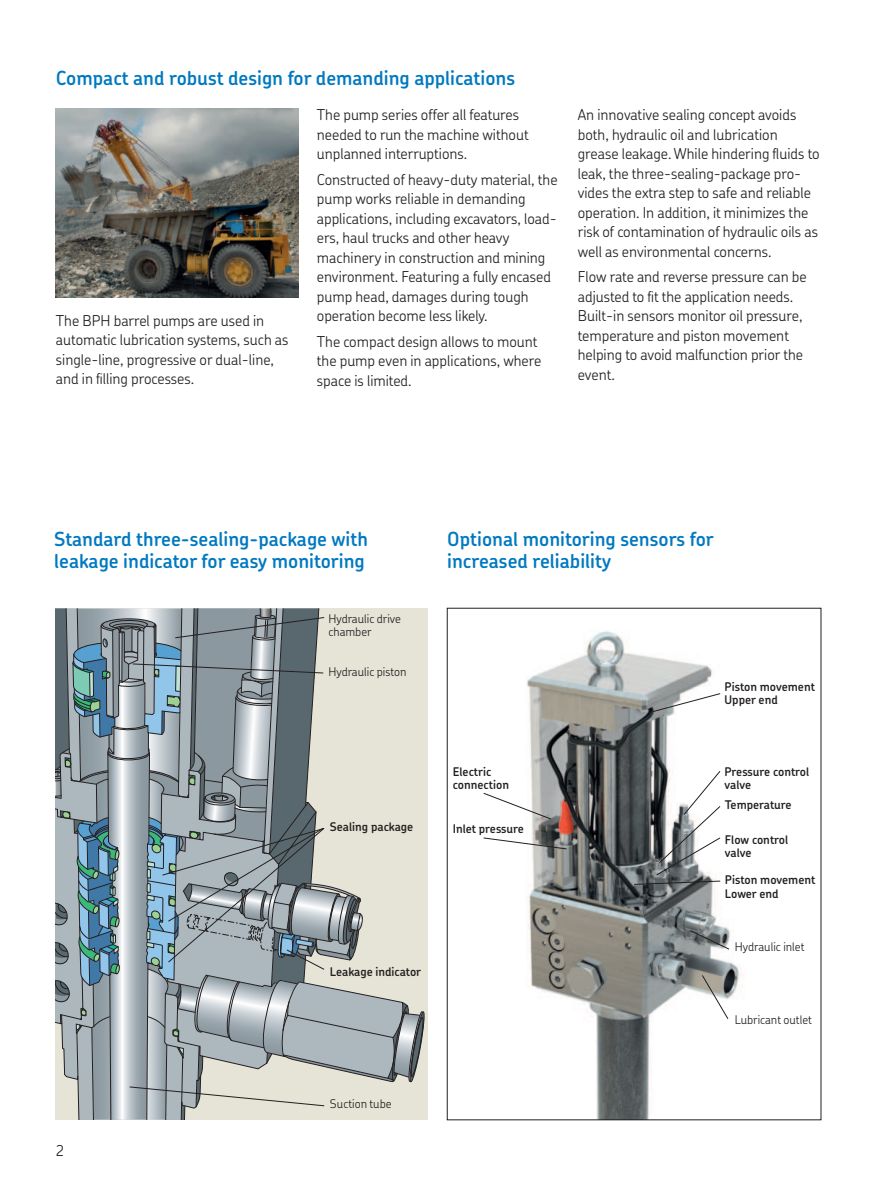
<style>
.page{position:relative;width:893px;height:1191px;background:#fff}
.page>*{position:absolute;margin:0;border:0;box-sizing:border-box;transform-origin:0 0}
.t1{font:600 19.5px/22.5px "SKF Chevin OT";color:#0079c1}
.t2{font:300 15px/19.5px "SKF Chevin OT";color:#231f20}
.t3{font:600 12px/13px "SKF Chevin OT";color:#231f20}
.t4{font:300 12px/13px "SKF Chevin OT";color:#231f20}
</style>
<div class="page">
<img style="left:526px;top:631px;width:218px;height:487px">
<svg style="left:701px;top:974px;width:28px;height:45px"></svg>
<svg style="left:689px;top:929px;width:41px;height:21px"></svg>
<svg style="left:652px;top:692px;width:69px;height:20px"></svg>
<svg style="left:483px;top:837px;width:84px;height:12px"></svg>
<svg style="left:483px;top:792px;width:69px;height:28px"></svg>
<img style="left:55px;top:109px;width:244px;height:189px">
<svg style="left:633px;top:770px;width:88px;height:115px"></svg>
<svg style="left:56px;top:608px;width:369px;height:511px;background:#a7b0b2"></svg>
<h1 class="t1" style="left:56px;top:67px;width:461px">Compact and robust design for demanding applications</h1>
<p class="t2" style="left:56px;top:311px;width:234px">The BPH barrel pumps are used in automatic lubrication systems, such as single-line, progressive or dual-line, and in filling processes.</p>
<p class="t2" style="left:317px;top:106px;width:213px">The pump series offer all features needed to run the machine without unplanned interruptions.</p>
<p class="t2" style="left:317px;top:170px;width:242px">Constructed of heavy-duty material, the pump works reliable in demanding applications, including excavators, load&shy;ers, haul trucks and other heavy machinery in construction and mining environment. Featuring a fully encased pump head, damages during tough operation become less likely.</p>
<p class="t2" style="left:317px;top:332px;width:226px">The compact design allows to mount the pump even in applications, where space is limited.</p>
<p class="t2" style="left:578px;top:106px;width:243px">An innovative sealing concept avoids both, hydraulic oil and lubrication grease leakage. While hindering fluids to leak, the three-sealing-package pro&shy;vides the extra step to safe and reliable operation. In addition, it minimizes the risk of contamination of hydraulic oils as well as environmental concerns.</p>
<p class="t2" style="left:578px;top:268px;width:230px">Flow rate and reverse pressure can be adjusted to fit the application needs.<br>Built-in sensors monitor oil pressure, temperature and piston movement helping to avoid malfunction prior the event.</p>
<h1 class="t1" style="left:54px;top:528px;width:315px">Standard three-sealing-package with leakage indicator for easy monitoring</h1>
<h1 class="t1" style="left:447px;top:528px;width:268px">Optional monitoring sensors for increased reliability</h1>
<p class="t2" style="left:56px;top:1141px;width:10px">2</p>
<p class="t4" style="left:328px;top:612px;width:74px">Hydraulic drive chamber</p>
<p class="t4" style="left:328px;top:665px;width:79px">Hydraulic piston</p>
<p class="t3" style="left:330px;top:821px;width:85px">Sealing package</p>
<p class="t3" style="left:453px;top:765px;width:58px">Electric connection</p>
<p class="t3" style="left:453px;top:822px;width:73px">Inlet pressure</p>
<p class="t3" style="left:330px;top:965px;width:93px">Leakage indicator</p>
<p class="t4" style="left:330px;top:1098px;width:63px">Suction tube</p>
<p class="t3" style="left:725px;top:680px;width:92px">Piston movement<br>Upper end</p>
<p class="t3" style="left:725px;top:765px;width:86px">Pressure control valve</p>
<p class="t3" style="left:725px;top:799px;width:68px">Temperature</p>
<p class="t3" style="left:725px;top:833px;width:65px">Flow control valve</p>
<p class="t3" style="left:725px;top:874px;width:92px">Piston movement<br>Lower end</p>
<p class="t4" style="left:735px;top:940px;width:71px">Hydraulic inlet</p>
<p class="t4" style="left:735px;top:1014px;width:78px">Lubricant outlet</p>
</div>
